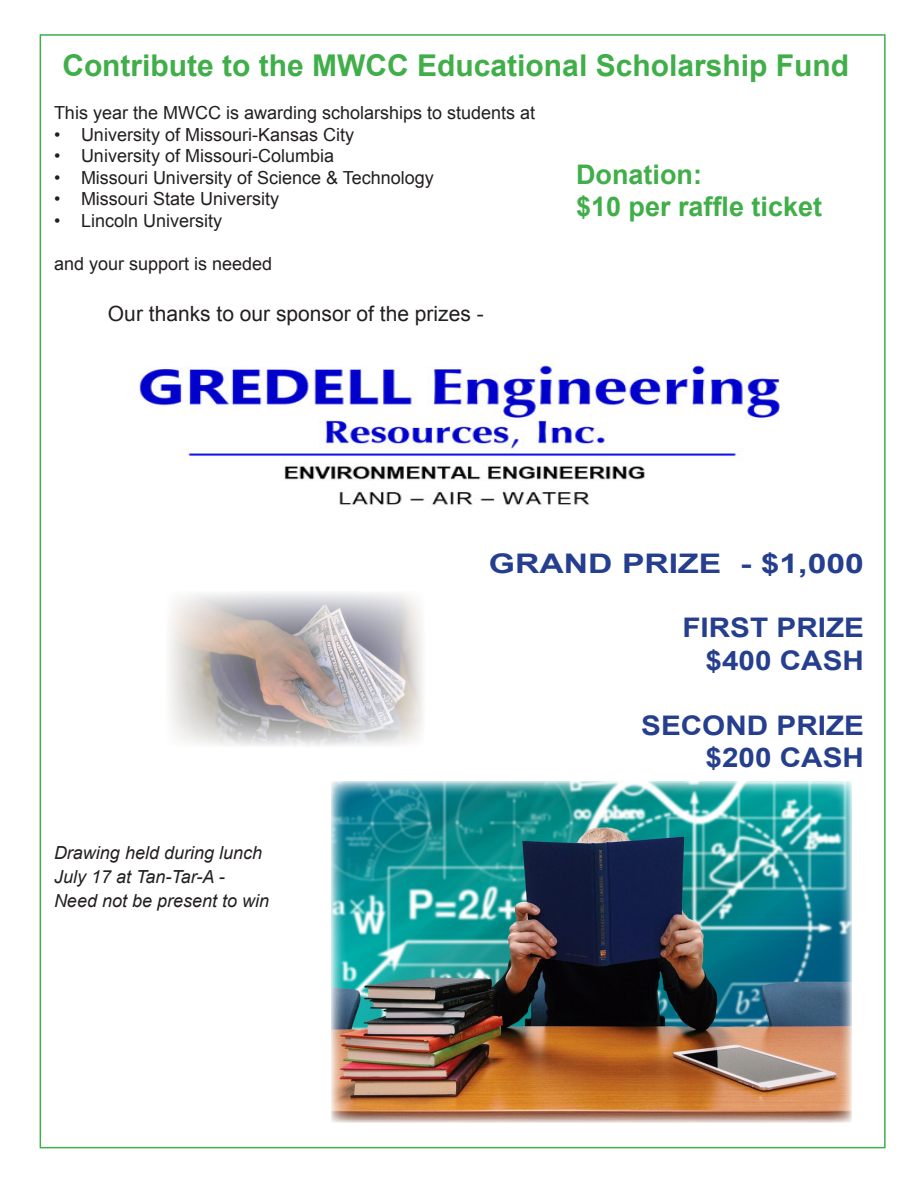
<style>
.page{position:relative;width:918px;height:1188px;background:#fff}
.page>*{position:absolute;margin:0;border:0;box-sizing:border-box;transform-origin:0 0}
.t1{font:700 30px "Arial";color:#40ae49}
.t2{font:700 27px "Arial";color:#253f8e;scale:1.1 1}
.t3{font:700 27px "Arial";color:#40ae49}
.t4{font:700 27px "Arial";color:#253f8e;scale:1.25 1}
.t5{font:21px "Arial";color:#231f20}
.t6{font:18px "Arial";color:#231f20}
.t7{font:italic 18px "Arial";color:#231f20}
</style>
<div class="page">
<img style="left:170px;top:593px;width:253px;height:153px">
<img style="left:331px;top:781px;width:521px;height:342px">
<img style="left:138px;top:365px;width:642px;height:140px">
<p class="t1" style="left:62px;top:46px;width:788px">Contribute to the MWCC Educational Scholarship Fund</p>
<p class="t6" style="left:54px;top:101px;width:483px">This year the MWCC is awarding scholarships to students at</p>
<p class="t6" style="left:54px;top:123px;width:302px">• University of Missouri-Kansas City</p>
<p class="t6" style="left:54px;top:144px;width:282px">• University of Missouri-Columbia</p>
<p class="t6" style="left:54px;top:166px;width:381px">• Missouri University of Science &amp; Technology</p>
<p class="t6" style="left:54px;top:187px;width:227px">• Missouri State University</p>
<p class="t6" style="left:54px;top:209px;width:170px">• Lincoln University</p>
<p class="t6" style="left:54px;top:252px;width:220px">and your support is needed</p>
<p class="t5" style="left:108px;top:300px;width:377px">Our thanks to our sponsor of the prizes -</p>
<p class="t3" style="left:576px;top:157px;width:127px">Donation:</p>
<p class="t3" style="left:576px;top:189px;width:248px">$10 per raffle ticket</p>
<p class="t4" style="left:489px;top:545px;width:302px">GRAND PRIZE - $1,000</p>
<p class="t2" style="left:682px;top:610px;width:167px">FIRST PRIZE</p>
<p class="t2" style="left:706px;top:643px;width:146px">$400 CASH</p>
<p class="t7" style="left:54px;top:841px;width:210px">Drawing held during lunch</p>
<p class="t7" style="left:54px;top:865px;width:172px">July 17 at Tan-Tar-A -</p>
<p class="t7" style="left:54px;top:889px;width:217px">Need not be present to win</p>
<p class="t2" style="left:641px;top:707px;width:204px">SECOND PRIZE</p>
<p class="t2" style="left:706px;top:740px;width:146px">$200 CASH</p>
</div>
